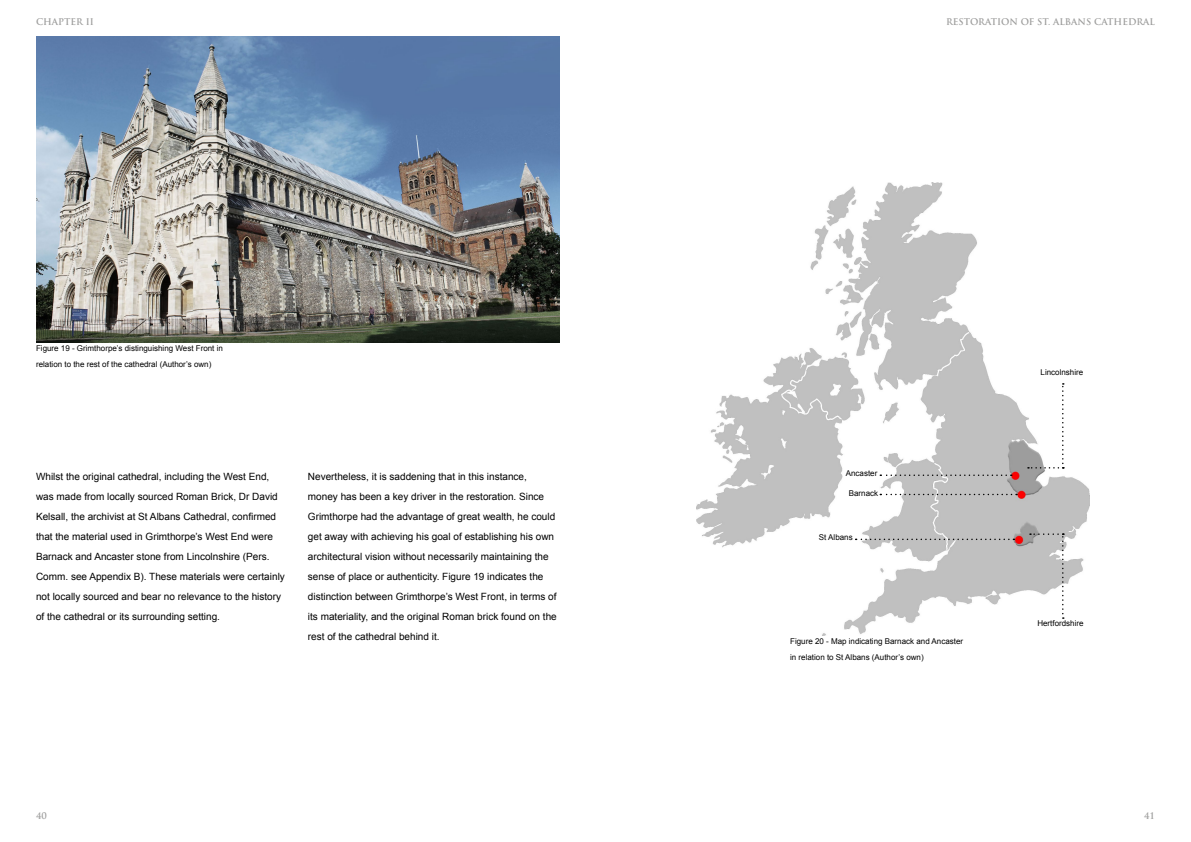
<style>
.page{position:relative;width:1191px;height:842px;background:#fff}
.page>*{position:absolute;margin:0;border:0;box-sizing:border-box;transform-origin:0 0}
.t1{font:10px/20px "Arial";color:#000}
.t2{font:700 9px "Trajan Pro";color:#9d9d9c}
.t3{font:8px/16px "Arial";color:#000}
</style>
<div class="page">
<img style="left:697px;top:182px;width:392px;height:453px">
<svg style="left:855px;top:539px;width:159px;height:1px"></svg>
<svg style="left:880px;top:494px;width:137px;height:1px"></svg>
<svg style="left:880px;top:474px;width:131px;height:2px"></svg>
<svg style="left:1028px;top:383px;width:35px;height:86px"></svg>
<svg style="left:1030px;top:533px;width:33px;height:86px"></svg>
<img style="left:36px;top:36px;width:523px;height:306px">
<p class="t2" style="left:36px;top:16px;width:59px">CHAPTER II</p>
<p class="t2" style="left:946px;top:16px;width:210px">RESTORATION OF ST. ALBANS CATHEDRAL</p>
<p class="t3" style="left:36px;top:340px;width:188px">Figure 19 - Grimthorpe’s distinguishing West Front in relation to the rest of the cathedral (Author’s own)</p>
<p class="t1" style="left:36px;top:467px;width:250px">Whilst the original cathedral, including the West End, was made from locally sourced Roman Brick, Dr David Kelsall, the archivist at St Albans Cathedral, confirmed that the material used in Grimthorpe’s West End were Barnack and Ancaster stone from Lincolnshire (Pers.<br>Comm. see Appendix B). These materials were certainly not locally sourced and bear no relevance to the history of the cathedral or its surrounding setting.</p>
<p class="t1" style="left:308px;top:467px;width:250px">Nevertheless, it is saddening that in this instance, money has been a key driver in the restoration. Since Grimthorpe had the advantage of great wealth, he could get away with achieving his goal of establishing his own architectural vision without necessarily maintaining the sense of place or authenticity. Figure 19 indicates the distinction between Grimthorpe’s West Front, in terms of its materiality, and the original Roman brick found on the rest of the cathedral behind it.</p>
<p class="t2" style="left:36px;top:811px;width:12px">40</p>
<p class="t3" style="left:846px;top:465px;width:33px">Ancaster</p>
<p class="t3" style="left:848px;top:485px;width:31px">Barnack</p>
<p class="t3" style="left:819px;top:530px;width:35px">St Albans</p>
<p class="t3" style="left:790px;top:633px;width:174px">Figure 20 - Map indicating Barnack and Ancaster in relation to St Albans (Author’s own)</p>
<p class="t3" style="left:1040px;top:364px;width:44px">Lincolnshire</p>
<p class="t3" style="left:1037px;top:615px;width:48px">Hertfordshire</p>
<p class="t2" style="left:1144px;top:811px;width:12px">41</p>
</div>
